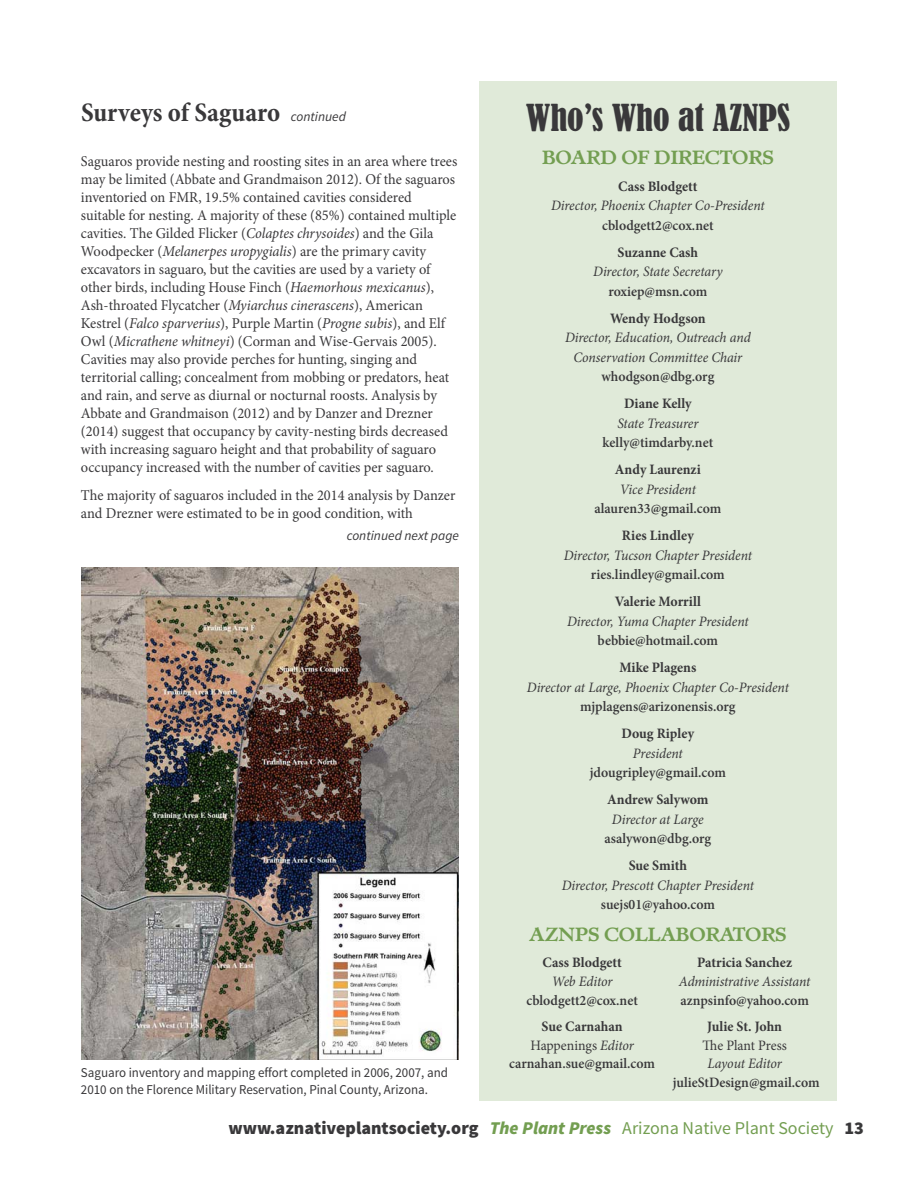
<style>
.page{position:relative;width:918px;height:1188px;background:#fff}
.page>*{position:absolute;margin:0;border:0;box-sizing:border-box;transform-origin:0 0}
.t1{font:condensed 34.5px "Bernard";color:#39383a}
.t2{font:700 condensed 27px "Minion Pro";color:#39383a}
.t3{font:700 20.1px "TC Administer";color:#739e51}
.t4{font:900 18px "Source Sans Pro";color:#39383a}
.t5{font:15px/18px "Minion Pro";color:#39383a;scale:.96 1}
.t6{font:italic 14.4px/19.5px "Minion Pro";letter-spacing:-.01em;color:#39383a;text-align:center;scale:.96 1}
.t7{font:600 14.4px "Minion Pro";color:#39383a;scale:.96 1}
.t8{font:700 14.4px "Minion Pro";color:#39383a;scale:.96 1}
.t9{font:14.4px "Minion Pro";color:#39383a;scale:.96 1}
.t10{font:13.5px/16.2px "Source Sans Pro";color:#39383a;scale:.96 1}
.t11{font:italic 13.5px "Source Sans Pro";color:#39383a}
.s1{font-family:"Source Sans Pro";font-weight:400;font-style:italic;font-stretch:normal;font-size:13.5px}
.s2{font-style:italic}
.s3{font-style:italic;color:#739e51}
.s4{font-weight:400;color:#739e51}
</style>
<div class="page">
<img style="left:81px;top:567px;width:378px;height:493px">
<div style="left:479px;top:81px;width:358px;height:1019px;background:#e0ead9"></div>
<h2 class="t2" style="left:81px;top:101px;width:267px">Surveys of Saguaro <span class="s1">continued</span></h2>
<p class="t5" style="left:81px;top:154px;width:393px">Saguaros provide nesting and roosting sites in an area where trees may be limited (Abbate and Grandmaison 2012). Of the saguaros inventoried on FMR, 19.5% contained cavities considered suitable for nesting. A majority of these (85%) contained multiple cavities. The Gilded Flicker (<span class="s2">Colaptes chrysoides</span>) and the Gila Woodpecker (<span class="s2">Melanerpes uropygialis</span>) are the primary cavity excavators in saguaro, but the cavities are used by a variety of other birds, including House Finch (<span class="s2">Haemorhous mexicanus</span>), Ash-throated Flycatcher (<span class="s2">Myiarchus cinerascens</span>), American Kestrel (<span class="s2">Falco sparverius</span>), Purple Martin (<span class="s2">Progne subis</span>), and Elf Owl (<span class="s2">Micrathene whitneyi</span>) (Corman and Wise-Gervais 2005).<br>Cavities may also provide perches for hunting, singing and territorial calling; concealment from mobbing or predators, heat and rain, and serve as diurnal or nocturnal roosts. Analysis by Abbate and Grandmaison (2012) and by Danzer and Drezner (2014) suggest that occupancy by cavity-nesting birds decreased with increasing saguaro height and that probability of saguaro occupancy increased with the number of cavities per saguaro.</p>
<p class="t5" style="left:81px;top:487px;width:392px">The majority of saguaros included in the 2014 analysis by Danzer and Drezner were estimated to be in good condition, with</p>
<p class="t11" style="left:347px;top:530px;width:114px">continued next page</p>
<p class="t10" style="left:81px;top:1066px;width:384px">Saguaro inventory and mapping effort completed in 2006, 2007, and<br>2010 on the Florence Military Reservation, Pinal County, Arizona.</p>
<h1 class="t1" style="left:526px;top:99px;width:266px">Who’s Who at AZNPS</h1>
<h3 class="t3" style="left:542px;top:150px;width:233px">BOARD OF DIRECTORS</h3>
<p class="t8" style="left:618px;top:181px;width:84px">Cass Blodgett</p>
<p class="t6" style="left:551px;top:197px;width:224px">Director, Phoenix Chapter Co-President</p>
<p class="t7" style="left:602px;top:220px;width:118px">cblodgett2@cox.net</p>
<p class="t8" style="left:618px;top:247px;width:85px">Suzanne Cash</p>
<p class="t6" style="left:593px;top:263px;width:136px">Director, State Secretary</p>
<p class="t7" style="left:608px;top:286px;width:105px">roxiep@msn.com</p>
<p class="t8" style="left:610px;top:313px;width:101px">Wendy Hodgson</p>
<p class="t6" style="left:565px;top:329px;width:195px">Director, Education, Outreach and<br>Conservation Committee Chair</p>
<p class="t7" style="left:601px;top:371px;width:119px">whodgson@dbg.org</p>
<p class="t8" style="left:624px;top:398px;width:72px">Diane Kelly</p>
<p class="t6" style="left:617px;top:415px;width:86px">State Treasurer</p>
<p class="t7" style="left:603px;top:437px;width:117px">kelly@timdarby.net</p>
<p class="t8" style="left:615px;top:464px;width:91px">Andy Laurenzi</p>
<p class="t6" style="left:620px;top:481px;width:81px">Vice President</p>
<p class="t7" style="left:594px;top:503px;width:134px">alauren33@gmail.com</p>
<p class="t8" style="left:622px;top:530px;width:76px">Ries Lindley</p>
<p class="t6" style="left:564px;top:547px;width:197px">Director, Tucson Chapter President</p>
<p class="t7" style="left:591px;top:569px;width:141px">ries.lindley@gmail.com</p>
<p class="t8" style="left:615px;top:596px;width:91px">Valerie Morrill</p>
<p class="t6" style="left:567px;top:613px;width:191px">Director, Yuma Chapter President</p>
<p class="t7" style="left:598px;top:635px;width:127px">bebbie@hotmail.com</p>
<p class="t8" style="left:619px;top:662px;width:82px">Mike Plagens</p>
<p class="t6" style="left:527px;top:679px;width:274px">Director at Large, Phoenix Chapter Co-President</p>
<p class="t7" style="left:580px;top:701px;width:163px">mjplagens@arizonensis.org</p>
<p class="t8" style="left:622px;top:728px;width:77px">Doug Ripley</p>
<p class="t6" style="left:633px;top:745px;width:53px">President</p>
<p class="t7" style="left:590px;top:767px;width:143px">jdougripley@gmail.com</p>
<p class="t8" style="left:607px;top:794px;width:107px">Andrew Salywom</p>
<p class="t6" style="left:612px;top:811px;width:97px">Director at Large</p>
<p class="t7" style="left:605px;top:833px;width:113px">asalywon@dbg.org</p>
<p class="t8" style="left:629px;top:860px;width:62px">Sue Smith</p>
<p class="t6" style="left:562px;top:877px;width:202px">Director, Prescott Chapter President</p>
<p class="t7" style="left:601px;top:899px;width:120px">suejs01@yahoo.com</p>
<h3 class="t3" style="left:529px;top:927px;width:259px">AZNPS COLLABORATORS</h3>
<p class="t8" style="left:543px;top:957px;width:84px">Cass Blodgett</p>
<p class="t8" style="left:697px;top:957px;width:100px">Patricia Sanchez</p>
<p class="t6" style="left:552px;top:973px;width:65px">Web Editor</p>
<p class="t6" style="left:679px;top:973px;width:139px">Administrative Assistant</p>
<p class="t7" style="left:527px;top:995px;width:118px">cblodgett2@cox.net</p>
<p class="t7" style="left:681px;top:995px;width:135px">aznpsinfo@yahoo.com</p>
<p class="t8" style="left:542px;top:1021px;width:86px">Sue Carnahan</p>
<p class="t8" style="left:707px;top:1021px;width:79px">Julie St. John</p>
<p class="t9" style="left:530px;top:1039px;width:109px">Happenings <span class="s2">Editor</span></p>
<p class="t9" style="left:703px;top:1039px;width:89px">The Plant Press</p>
<p class="t7" style="left:509px;top:1058px;width:153px">carnahan.sue@gmail.com</p>
<p class="t6" style="left:707px;top:1055px;width:79px">Layout Editor</p>
<p class="t7" style="left:673px;top:1077px;width:154px">julieStDesign@gmail.com</p>
<p class="t4" style="left:229px;top:1117px;width:637px">www.aznativeplantsociety.org <span class="s3">The Plant Press</span> <span class="s4">Arizona Native Plant Society</span> 13</p>
</div>
